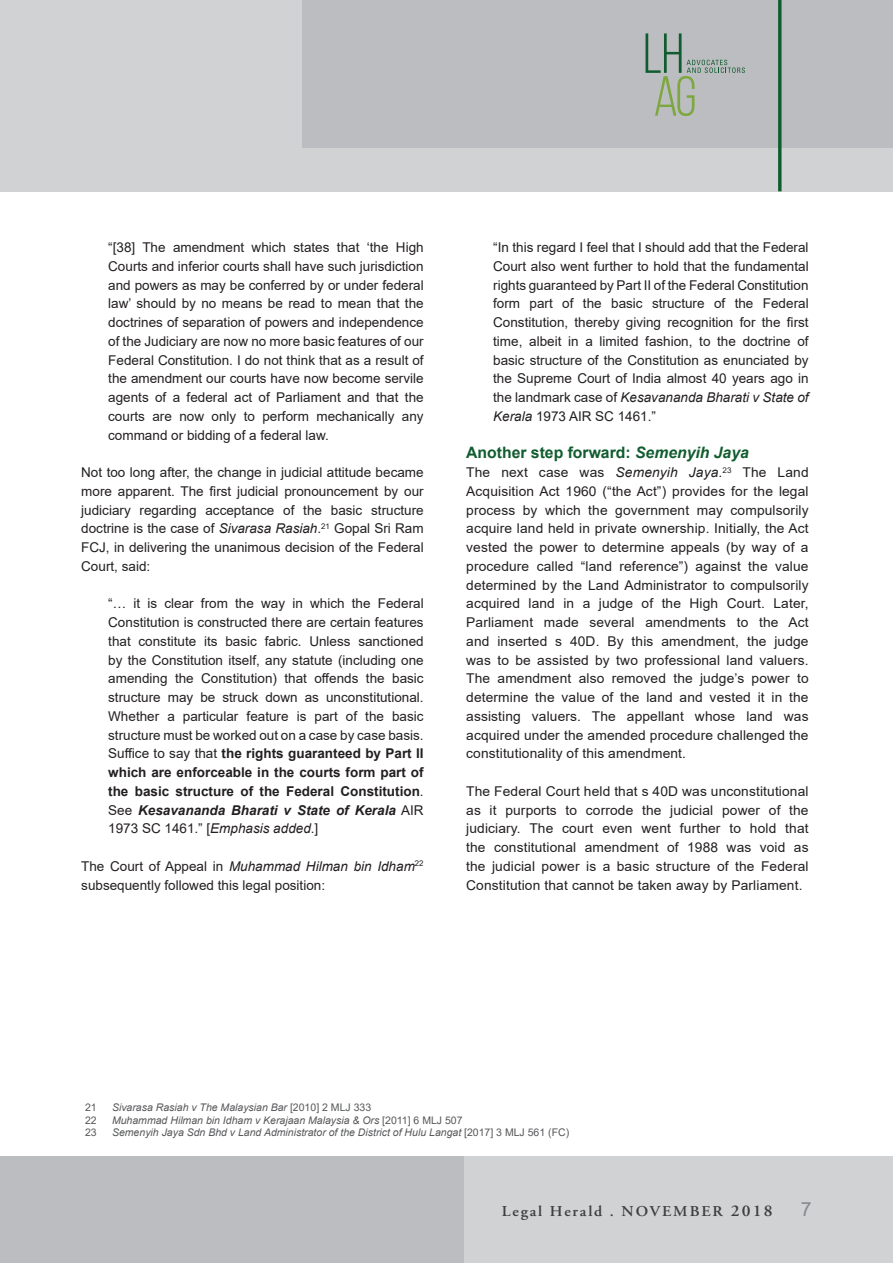
<style>
.page{position:relative;width:893px;height:1263px;background:#fff}
.page>*{position:absolute;margin:0;border:0;box-sizing:border-box;transform-origin:0 0}
.t1{font:19.5px "Arial";color:#87898c}
.t2{font:700 15.75px "Arial";color:#115c2f}
.t3{font:600 15px "Adobe Garamond";letter-spacing:.115em;color:#3e3e3f;scale:1.05 1}
.t4{font:13.5px/18.8px "Arial";color:#231f20;text-align:justify}
.t5{font:italic 10.5px "Arial";color:#57585a}
.t6{font:10.5px "Arial";color:#57585a}
.s1{font-style:italic}
.s2{font-weight:700}
.s3{font-weight:700;font-style:italic}
.s4{font-style:normal}
.s5{font-size:16.5px}
</style>
<div class="page">
<div style="left:0;top:0;width:893px;height:191px;background:#d1d2d4"></div>
<div style="left:302px;top:0;width:591px;height:147px;background:#bcbdc0"></div>
<div style="left:0;top:1157px;width:465px;height:106px;background:#bcbdc0"></div>
<div style="left:465px;top:1157px;width:428px;height:106px;background:#d1d2d4"></div>
<svg style="left:646px;top:33px;width:99px;height:83px"></svg>
<svg style="left:778px;top:0;width:4px;height:191px"></svg>
<p class="t4" style="left:108px;top:238px;width:317px">“[38] The amendment which states that ‘the High Courts and inferior courts shall have such jurisdiction and powers as may be conferred by or under federal law’ should by no means be read to mean that the doctrines of separation of powers and independence of the Judiciary are now no more basic features of our Federal Constitution. I do not think that as a result of the amendment our courts have now become servile agents of a federal act of Parliament and that the courts are now only to perform mechanically any command or bidding of a federal law.</p>
<p class="t4" style="left:81px;top:463px;width:344px">Not too long after, the change in judicial attitude became more apparent. The first judicial pronouncement by our judiciary regarding acceptance of the basic structure doctrine is the case of <span class="s1">Sivarasa Rasiah</span>.<sup>21</sup> Gopal Sri Ram FCJ, in delivering the unanimous decision of the Federal Court, said:</p>
<p class="t4" style="left:108px;top:594px;width:317px">“… it is clear from the way in which the Federal Constitution is constructed there are certain features that constitute its basic fabric. Unless sanctioned by the Constitution itself, any statute (including one amending the Constitution) that offends the basic structure may be struck down as unconstitutional.<br>Whether a particular feature is part of the basic structure must be worked out on a case by case basis.<br>Suffice to say that <span class="s2">the rights guaranteed by Part II which are enforceable in the courts form part of the basic structure of the Federal Constitution</span>.<br>See <span class="s3">Kesavananda Bharati v State of Kerala</span> AIR 1973 SC 1461.” [<span class="s1">Emphasis added</span>.]</p>
<p class="t4" style="left:81px;top:857px;width:344px">The Court of Appeal in <span class="s1">Muhammad Hilman bin Idham</span><sup>22 </sup>subsequently followed this legal position:</p>
<p class="t4" style="left:493px;top:238px;width:317px">“In this regard I feel that I should add that the Federal Court also went further to hold that the fundamental rights guaranteed by Part II of the Federal Constitution form part of the basic structure of the Federal Constitution, thereby giving recognition for the first time, albeit in a limited fashion, to the doctrine of basic structure of the Constitution as enunciated by the Supreme Court of India almost 40 years ago in the landmark case of <span class="s1">Kesavananda Bharati v State of Kerala</span> 1973 AIR SC 1461.”</p>
<p class="t2" style="left:466px;top:442px;width:284px">Another step forward: <span class="s1">Semenyih Jaya</span></p>
<p class="t4" style="left:466px;top:463px;width:344px">The next case was <span class="s1">Semenyih Jaya</span>.<sup>23</sup> The Land Acquisition Act 1960 (“the Act”) provides for the legal process by which the government may compulsorily acquire land held in private ownership. Initially, the Act vested the power to determine appeals (by way of a procedure called “land reference”) against the value determined by the Land Administrator to compulsorily acquired land in a judge of the High Court. Later, Parliament made several amendments to the Act and inserted s 40D. By this amendment, the judge was to be assisted by two professional land valuers.<br>The amendment also removed the judge’s power to determine the value of the land and vested it in the assisting valuers. The appellant whose land was acquired under the amended procedure challenged the constitutionality of this amendment.</p>
<p class="t4" style="left:466px;top:782px;width:344px">The Federal Court held that s 40D was unconstitutional as it purports to corrode the judicial power of the judiciary. The court even went further to hold that the constitutional amendment of 1988 was void as the judicial power is a basic structure of the Federal Constitution that cannot be taken away by Parliament.</p>
<p class="t6" style="left:85px;top:1100px;width:13px">21</p>
<p class="t5" style="left:112px;top:1100px;width:261px">Sivarasa Rasiah v The Malaysian Bar <span class="s4">[2010] 2 MLJ 333</span></p>
<p class="t6" style="left:85px;top:1113px;width:13px">22</p>
<p class="t5" style="left:112px;top:1113px;width:352px">Muhammad Hilman bin Idham v Kerajaan Malaysia &amp; Ors <span class="s4">[2011] 6 MLJ 507</span></p>
<p class="t6" style="left:85px;top:1125px;width:13px">23</p>
<p class="t5" style="left:112px;top:1126px;width:459px">Semenyih Jaya Sdn Bhd v Land Administrator of the District of Hulu Langat <span class="s4">[2017] 3 MLJ 561 (FC)</span></p>
<p class="t3" style="left:502px;top:1203px;width:260px">Legal Herald . NOVEMBER <span class="s5">2018</span></p>
<h1 class="t1" style="left:801px;top:1195px;width:12px">7</h1>
</div>
